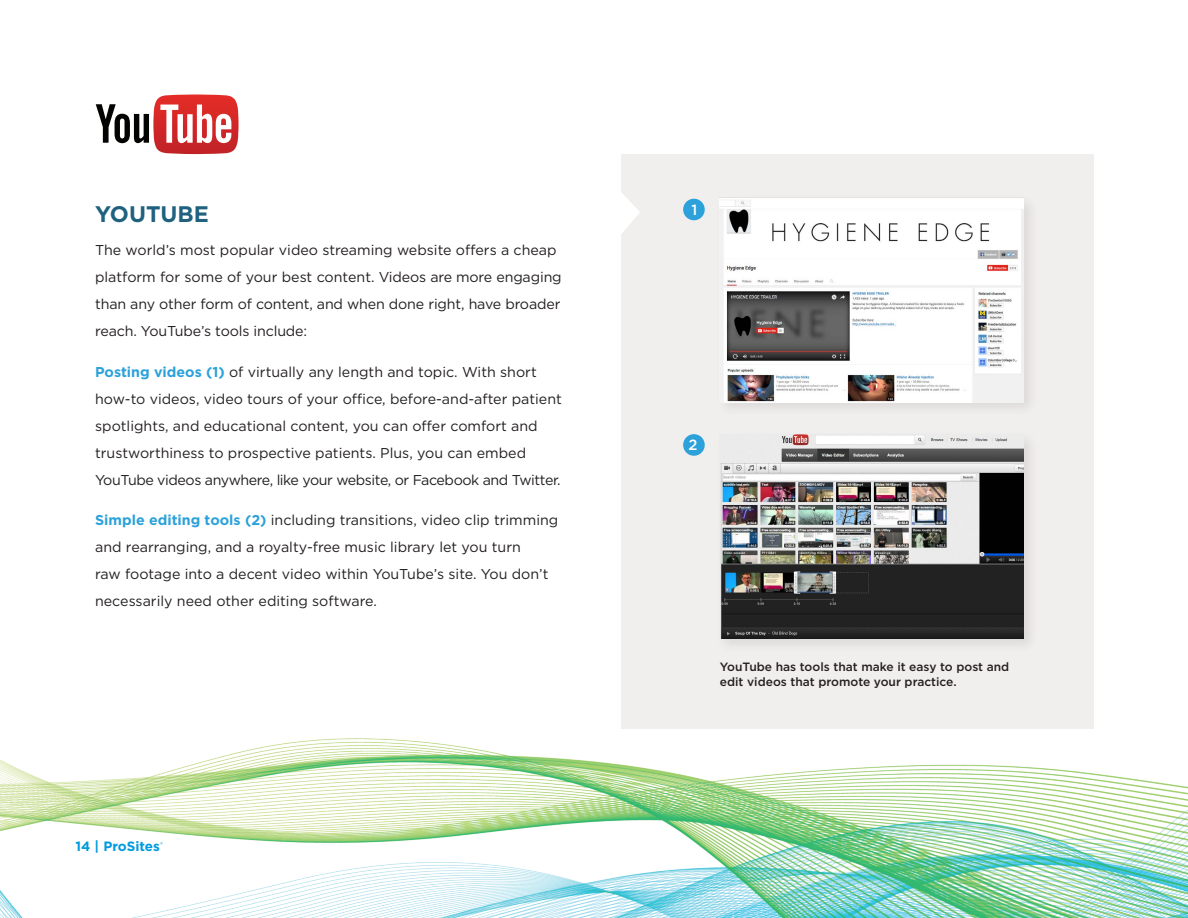
<style>
.page{position:relative;width:1188px;height:918px;background:#fff}
.page>*{position:absolute;margin:0;border:0;box-sizing:border-box;transform-origin:0 0}
.Big_subheads_dark_bl{font:700 22.5px "Gotham";color:#1f617f}
.Subheads_Blue{font:500 14.85px "Gotham";color:#fff}
.Body{font:14.25px/27px "Gotham";color:#231f20}
.Body-2{font:700 13.5px "Gotham";color:#009bde}
.Body-3{font:500 12px/15px "Gotham";color:#231f20}
.s1{font-weight:700;color:#2ca1da}
</style>
<div class="page">
<img style="left:0;top:738px;width:1188px;height:180px">
<div style="left:621px;top:154px;width:473px;height:575px;background:#f1efed"></div>
<div style="left:716px;top:193px;width:322px;height:224px;background:#eceae8"></div>
<img style="left:720px;top:198px;width:303px;height:204px">
<div style="left:716px;top:430px;width:322px;height:224px;background:#231f20;opacity:.1"></div>
<img style="left:720px;top:434px;width:303px;height:205px">
<svg style="left:96px;top:94px;width:143px;height:60px"></svg>
<svg style="left:621px;top:193px;width:19px;height:41px"></svg>
<div style="left:683px;top:199px;width:22px;height:21px;background:#2ca1da;border-radius:50%"></div>
<div style="left:683px;top:434px;width:22px;height:22px;background:#2ca1da;border-radius:50%"></div>
<p class="Big_subheads_dark_bl" style="left:95px;top:199px;width:115px">YOUTUBE</p>
<p class="Body" style="left:95px;top:236px;width:468px">The world’s most popular video streaming website offers a cheap platform for some of your best content. Videos are more engaging than any other form of content, and when done right, have broader reach. YouTube’s tools include:</p>
<p class="Body" style="left:95px;top:358px;width:468px"><span class="s1">Posting videos (1)</span> of virtually any length and topic. With short how-to videos, video tours of your office, before-and-after patient spotlights, and educational content, you can offer comfort and trustworthiness to prospective patients. Plus, you can embed YouTube videos anywhere, like your website, or Facebook and Twitter.</p>
<p class="Body" style="left:95px;top:506px;width:465px"><span class="s1">Simple editing tools (2)</span> including transitions, video clip trimming and rearranging, and a royalty-free music library let you turn<br>raw footage into a decent video within YouTube’s site. You don’t necessarily need other editing software.</p>
<p class="Body-2" style="left:76px;top:837px;width:89px">14 | ProSites<sup>®</sup></p>
<p class="Subheads_Blue" style="left:691px;top:200px;width:7px">1</p>
<p class="Subheads_Blue" style="left:688px;top:435px;width:11px">2</p>
<p class="Body-3" style="left:720px;top:660px;width:291px">YouTube has tools that make it easy to post and edit videos that promote your practice.</p>
</div>
